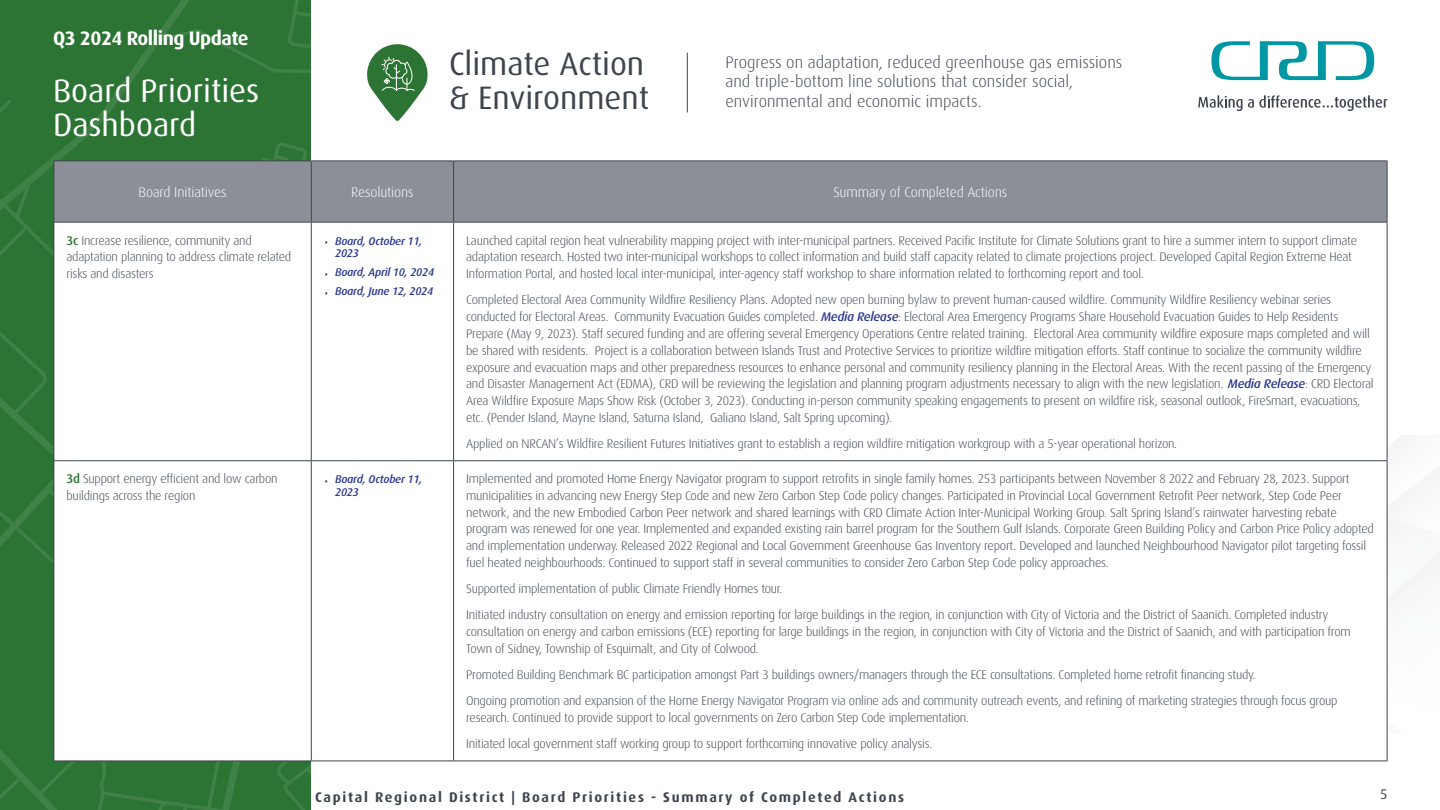
<style>
.page{position:relative;width:1440px;height:810px;background:#fff}
.page>*{position:absolute;margin:0;border:0;box-sizing:border-box;transform-origin:0 0}
.t1{font:32.47px/34.2px "Dax OT";color:#3f454f}
.t2{font:32.47px/34.2px "Dax OT";color:#fff}
.t3{font:700 19.5px "Dax OT";letter-spacing:-.025em;color:#fff}
.t4{font:300 16.65px/20px "Dax OT";color:#3f454f}
.t5{font:700 14.02px "Dax OT";letter-spacing:.12em;color:#3f454f}
.t6{font:300 14.02px "Dax OT";letter-spacing:-.01em;color:#fff}
.t7{font:14.02px "Dax OT";color:#3f454f}
.t8{font:300 12.6px/16.8px "Dax OT";letter-spacing:-.02em;color:#3f454f}
.t9{font:italic 500 11.18px/12.6px "Dax OT";letter-spacing:-.02em;color:#2b3990}
.s1{font-weight:500;color:#2b7434}
.s2{font-weight:500;font-style:italic;color:#2b3990}
</style>
<div class="page">
<div style="left:0;top:0;width:310px;height:100px;background:#2b7434"></div>
<svg style="left:0;top:100px;width:310px;height:710px;background:#2c7535"></svg>
<svg style="left:1211px;top:41px;width:163px;height:39px"></svg>
<svg style="left:1198px;top:95px;width:190px;height:16px"></svg>
<hr style="left:687px;top:53px;width:1px;height:59px;background:#3f454f">
<svg style="left:367px;top:44px;width:61px;height:77px"></svg>
<div style="left:54px;top:161px;width:257px;height:61px;background:#8c8f98"></div>
<div style="left:311px;top:161px;width:143px;height:61px;background:#8c8f98"></div>
<div style="left:454px;top:161px;width:933px;height:61px;background:#8c8f98"></div>
<div style="left:54px;top:222px;width:257px;height:239px;background:#fff"></div>
<div style="left:54px;top:461px;width:257px;height:300px;background:#fff"></div>
<hr style="left:54px;top:223px;width:1px;height:237px;background:#3f454f">
<hr style="left:311px;top:223px;width:1px;height:237px;background:#3f454f">
<hr style="left:453px;top:223px;width:1px;height:237px;background:#3f454f">
<hr style="left:1387px;top:223px;width:1px;height:237px;background:#3f454f">
<hr style="left:54px;top:460px;width:257px;height:1px;background:#3f454f">
<hr style="left:54px;top:461px;width:1px;height:300px;background:#3f454f">
<hr style="left:311px;top:460px;width:143px;height:1px;background:#3f454f">
<hr style="left:311px;top:461px;width:1px;height:300px;background:#3f454f">
<hr style="left:454px;top:460px;width:933px;height:1px;background:#3f454f">
<hr style="left:453px;top:461px;width:1px;height:300px;background:#3f454f">
<hr style="left:1387px;top:461px;width:1px;height:300px;background:#3f454f">
<hr style="left:54px;top:761px;width:257px;height:1px;background:#3f454f">
<hr style="left:311px;top:761px;width:143px;height:1px;background:#3f454f">
<hr style="left:454px;top:761px;width:933px;height:1px;background:#3f454f">
<hr style="left:54px;top:160px;width:257px;height:1px;background:#3f454f">
<hr style="left:54px;top:161px;width:1px;height:61px;background:#3f454f">
<hr style="left:311px;top:160px;width:143px;height:1px;background:#3f454f">
<hr style="left:311px;top:161px;width:1px;height:61px;background:#3f454f">
<hr style="left:454px;top:160px;width:934px;height:1px;background:#3f454f">
<hr style="left:453px;top:161px;width:1px;height:61px;background:#3f454f">
<hr style="left:1387px;top:161px;width:1px;height:61px;background:#3f454f">
<hr style="left:54px;top:222px;width:257px;height:1px;background:#3f454f">
<hr style="left:311px;top:222px;width:143px;height:1px;background:#3f454f">
<hr style="left:454px;top:222px;width:934px;height:1px;background:#3f454f">
<h2 class="t3" style="left:53px;top:20px;width:197px">Q3 2024 Rolling Update</h2>
<h3 class="t2" style="left:53px;top:68px;width:208px">Board Priorities<br>Dashboard</h3>
<h1 class="t1" style="left:449px;top:41px;width:202px">Climate Action &amp; Environment</h1>
<h3 class="t4" style="left:725px;top:49px;width:398px">Progress on adaptation, reduced greenhouse gas emissions and triple-bottom line solutions that consider social, environmental and economic impacts.</h3>
<p class="t6" style="left:139px;top:179px;width:89px">Board Initiatives</p>
<p class="t6" style="left:351px;top:179px;width:64px">Resolutions</p>
<p class="t6" style="left:833px;top:179px;width:175px">Summary of Completed Actions</p>
<p class="t8" style="left:67px;top:229px;width:226px"><span class="s1">3c</span> Increase resilience, community and adaptation planning to address climate related risks and disasters</p>
<p class="t9" style="left:335px;top:233px;width:89px">Board, October 11,<br>2023</p>
<p class="t8" style="left:466px;top:229px;width:892px">Launched capital region heat vulnerability mapping project with inter-municipal partners. Received Pacific Institute for Climate Solutions grant to hire a summer intern to support climate adaptation research. Hosted two inter-municipal workshops to collect information and build staff capacity related to climate projections project. Developed Capital Region Extreme Heat<br>Information Portal, and hosted local inter-municipal, inter-agency staff workshop to share information related to forthcoming report and tool.</p>
<p class="t8" style="left:466px;top:289px;width:909px">Completed Electoral Area Community Wildfire Resiliency Plans. Adopted new open burning bylaw to prevent human-caused wildfire. Community Wildfire Resiliency webinar series conducted for Electoral Areas. Community Evacuation Guides completed. <span class="s2">Media Release</span>: Electoral Area Emergency Programs Share Household Evacuation Guides to Help Residents Prepare (May 9, 2023). Staff secured funding and are offering several Emergency Operations Centre related training. Electoral Area community wildfire exposure maps completed and will be shared with residents. Project is a collaboration between Islands Trust and Protective Services to prioritize wildfire mitigation efforts. Staff continue to socialize the community wildfire exposure and evacuation maps and other preparedness resources to enhance personal and community resiliency planning in the Electoral Areas. With the recent passing of the Emergency and Disaster Management Act (EDMA), CRD will be reviewing the legislation and planning program adjustments necessary to align with the new legislation. <span class="s2">Media Release</span>: CRD Electoral Area Wildfire Exposure Maps Show Risk (October 3, 2023). Conducting in-person community speaking engagements to present on wildfire risk, seasonal outlook, FireSmart, evacuations, etc. (Pender Island, Mayne Island, Saturna Island, Galiano Island, Salt Spring upcoming).</p>
<p class="t8" style="left:466px;top:433px;width:713px">Applied on NRCAN’s Wildfire Resilient Futures Initiatives grant to establish a region wildfire mitigation workgroup with a 5-year operational horizon.</p>
<p class="t9" style="left:335px;top:264px;width:101px">Board, April 10, 2024</p>
<p class="t9" style="left:335px;top:283px;width:100px">Board, June 12, 2024</p>
<p class="t8" style="left:67px;top:468px;width:213px"><span class="s1">3d</span> Support energy efficient and low carbon buildings across the region</p>
<p class="t9" style="left:335px;top:471px;width:89px">Board, October 11,<br>2023</p>
<p class="t8" style="left:466px;top:468px;width:909px">Implemented and promoted Home Energy Navigator program to support retrofits in single family homes. 253 participants between November 8 2022 and February 28, 2023. Support municipalities in advancing new Energy Step Code and new Zero Carbon Step Code policy changes. Participated in Provincial Local Government Retrofit Peer network, Step Code Peer network, and the new Embodied Carbon Peer network and shared learnings with CRD Climate Action Inter-Municipal Working Group. Salt Spring Island’s rainwater harvesting rebate program was renewed for one year. Implemented and expanded existing rain barrel program for the Southern Gulf Islands. Corporate Green Building Policy and Carbon Price Policy adopted and implementation underway. Released 2022 Regional and Local Government Greenhouse Gas Inventory report. Developed and launched Neighbourhood Navigator pilot targeting fossil fuel heated neighbourhoods. Continued to support staff in several communities to consider Zero Carbon Step Code policy approaches.</p>
<p class="t8" style="left:466px;top:578px;width:318px">Supported implementation of public Climate Friendly Homes tour.</p>
<p class="t8" style="left:466px;top:604px;width:886px">Initiated industry consultation on energy and emission reporting for large buildings in the region, in conjunction with City of Victoria and the District of Saanich. Completed industry consultation on energy and carbon emissions (ECE) reporting for large buildings in the region, in conjunction with City of Victoria and the District of Saanich, and with participation from<br>Town of Sidney, Township of Esquimalt, and City of Colwood.</p>
<p class="t8" style="left:466px;top:664px;width:791px">Promoted Building Benchmark BC participation amongst Part 3 buildings owners/managers through the ECE consultations. Completed home retrofit financing study.</p>
<p class="t8" style="left:466px;top:690px;width:873px">Ongoing promotion and expansion of the Home Energy Navigator Program via online ads and community outreach events, and refining of marketing strategies through focus group research. Continued to provide support to local governments on Zero Carbon Step Code implementation.</p>
<p class="t8" style="left:466px;top:733px;width:468px">Initiated local government staff working group to support forthcoming innovative policy analysis.</p>
<p class="t5" style="left:315px;top:784px;width:591px">Capital Regional District | Board Priorities - Summary of Completed Actions</p>
<p class="t7" style="left:1380px;top:781px;width:9px">5</p>
</div>
